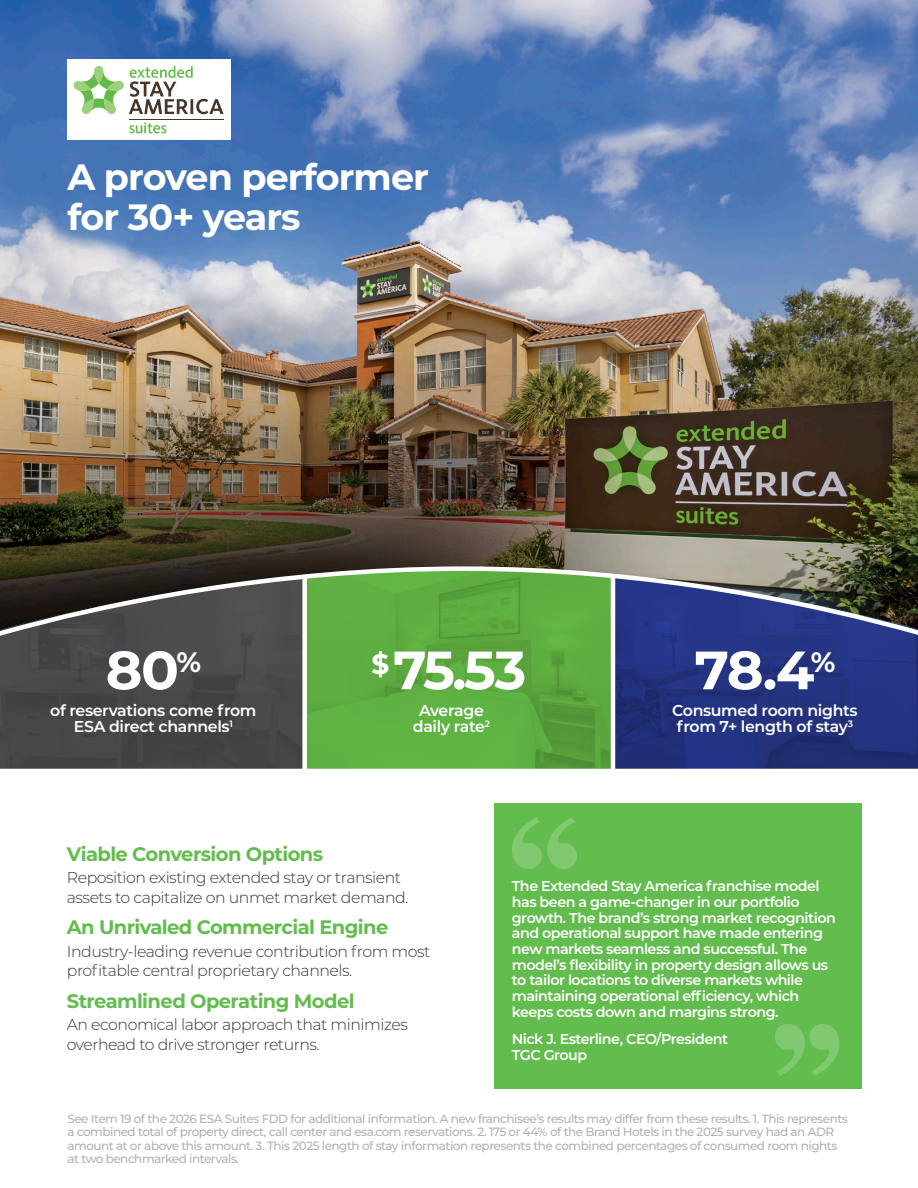
<style>
.page{position:relative;width:918px;height:1188px;background:#fff}
.page>*{position:absolute;margin:0;border:0;box-sizing:border-box;transform-origin:0 0}
.t1{font:700 53.85px "Montserrat";letter-spacing:-.035em;color:#fff;scale:1.04 1}
.t2{font:700 53.85px "Montserrat";letter-spacing:-.035em;color:#fff}
.t3{font:700 36.6px/40.8px "Montserrat";letter-spacing:-.025em;color:#fff}
.t4{font:700 19.5px "Montserrat";letter-spacing:-.03em;color:#62bc4e}
.t5{font:300 15.75px/19.5px "Montserrat";letter-spacing:-.03em;color:#333534}
.t6{font:600 15.75px/16.5px "Montserrat";letter-spacing:-.02em;color:#fff;text-align:center}
.t7{font:600 14.25px/15.8px "Montserrat";letter-spacing:-.035em;color:#fff}
.t8{font:500 12px/13.5px "Montserrat";letter-spacing:-.04em;color:#b2b2b2}
</style>
<div class="page">
<img style="left:0;top:0;width:918px;height:564px">
<div style="left:494px;top:803px;width:367px;height:286px;background:#62bc4e"></div>
<svg style="left:512px;top:817px;width:65px;height:52px"></svg>
<svg style="left:775px;top:1024px;width:64px;height:52px"></svg>
<div style="left:67px;top:60px;width:164px;height:80px;background:#fff"></div>
<svg style="left:73px;top:66px;width:151px;height:49px"></svg>
<hr style="left:129px;top:119px;width:95px;height:1px;background:#473628">
<svg style="left:129px;top:122px;width:37px;height:12px"></svg>
<img style="left:0;top:640px;width:918px;height:129px">
<svg style="left:0;top:564px;width:918px;height:76px;background:#536b55"></svg>
<div style="left:302px;top:576px;width:5px;height:204px;background:#fff"></div>
<hr style="left:611px;top:576px;width:4px;height:204px;background:#fff">
<h2 class="t3" style="left:67px;top:154px;width:363px">A proven performer for 30+ years</h2>
<h1 class="t2" style="left:371px;top:631px;width:156px"><sup>$</sup> 75.53</h1>
<h1 class="t1" style="left:106px;top:631px;width:94px">80<sup>%</sup></h1>
<h1 class="t1" style="left:694px;top:631px;width:137px">78.4<sup>%</sup></h1>
<h3 class="t6" style="left:50px;top:701px;width:208px">of reservations come from<br>ESA direct channels<sup>1</sup></h3>
<h3 class="t6" style="left:413px;top:701px;width:79px">Average daily rate<sup>2</sup></h3>
<h3 class="t6" style="left:672px;top:701px;width:187px;text-align:left">Consumed room nights from 7+ length of stay<sup>3</sup></h3>
<h3 class="t4" style="left:67px;top:840px;width:258px">Viable Conversion Options</h3>
<h3 class="t5" style="left:67px;top:868px;width:343px">Reposition existing extended stay or transient assets to capitalize on unmet market demand.</h3>
<h3 class="t4" style="left:67px;top:913px;width:323px">An Unrivaled Commercial Engine</h3>
<h3 class="t5" style="left:67px;top:941px;width:365px">Industry-leading revenue contribution from most profitable central proprietary channels.</h3>
<h3 class="t4" style="left:67px;top:987px;width:289px">Streamlined Operating Model</h3>
<h3 class="t5" style="left:67px;top:1015px;width:343px">An economical labor approach that minimizes overhead to drive stronger returns.</h3>
<p class="t7" style="left:512px;top:878px;width:326px">The Extended Stay America franchise model has been a game-changer in our portfolio growth. The brand’s strong market recognition and operational support have made entering new markets seamless and successful. The model’s flexibility in property design allows us to tailor locations to diverse markets while maintaining operational efficiency, which keeps costs down and margins strong.</p>
<p class="t7" style="left:512px;top:1031px;width:218px">Nick J. Esterline, CEO/President<br>TGC Group</p>
<p class="t8" style="left:67px;top:1112px;width:782px">See Item 19 of the 2026 ESA Suites FDD for additional information. A new franchisee’s results may differ from these results. 1. This represents a combined total of property direct, call center and esa.com reservations. 2. 175 or 44% of the Brand Hotels in the 2025 survey had an ADR amount at or above this amount. 3. This 2025 length of stay information represents the combined percentages of consumed room nights at two benchmarked intervals.</p>
</div>
